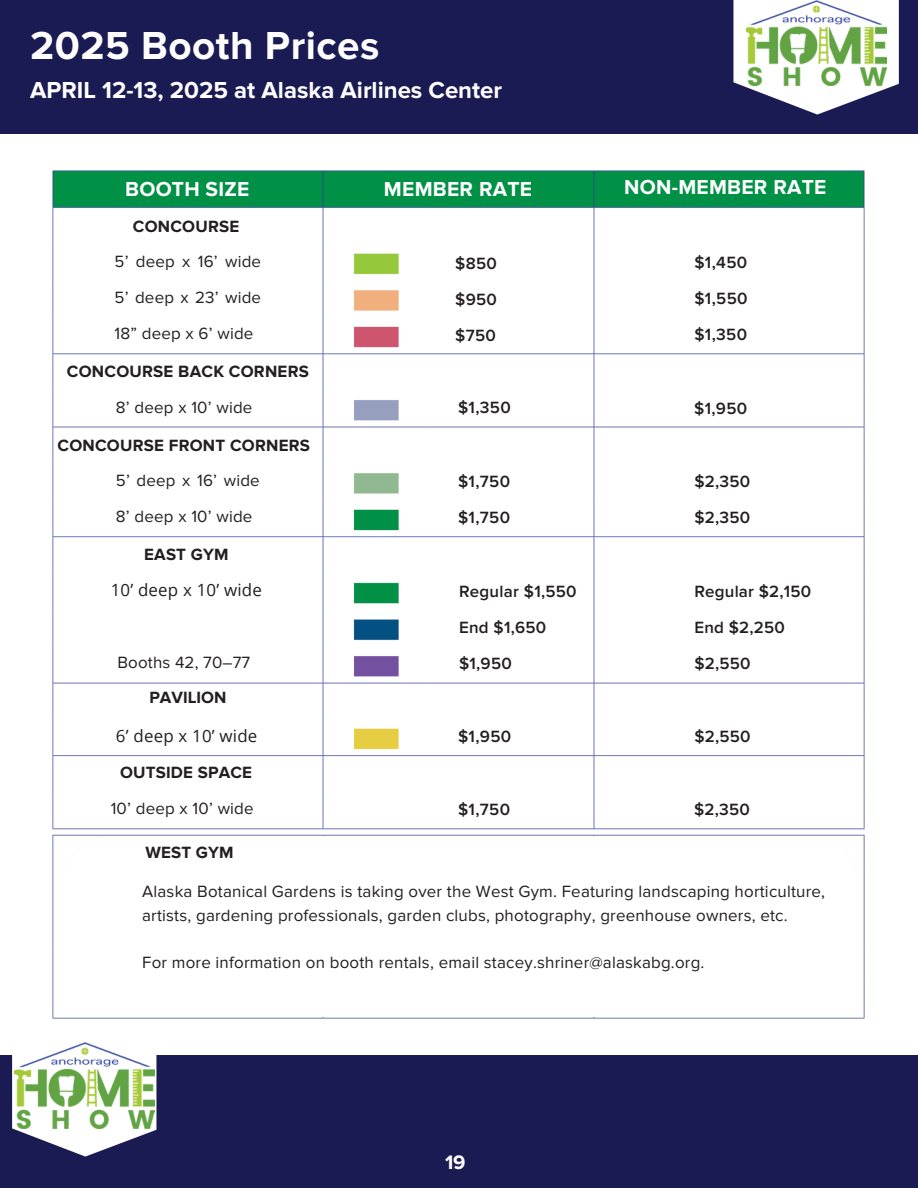
<style>
.page{position:relative;width:918px;height:1188px;background:#fff}
.page>*{position:absolute;margin:0;border:0;box-sizing:border-box;transform-origin:0 0}
.t1{font:700 40.5px "Proxima Nova";letter-spacing:.01em;color:#fffeff}
.t2{font:700 24px "Proxima Nova";color:#fffeff}
.t3{font:700 21px "Proxima Nova";letter-spacing:.015em;color:#fff}
.t4{font:700 21px "Proxima Nova";letter-spacing:.01em;color:#fffeff}
.t5{font:700 20.25px "Proxima Nova";color:#fffeff}
.t6{font:16.95px/36px "Proxima Nova";letter-spacing:.01em;color:#231f20}
.t7{font:600 16.95px/36px "Proxima Nova";letter-spacing:.015em;color:#231f20}
.t8{font:700 16.95px "Proxima Nova";letter-spacing:.01em;color:#231f20}
.t9{font:16.95px "Open Sans";letter-spacing:.015em;color:#231f20}
</style>
<div class="page">
<img style="left:52px;top:170px;width:813px;height:849px">
<div style="left:0;top:0;width:918px;height:134px;background:#1b1b54"></div>
<svg style="left:733px;top:0;width:166px;height:115px"></svg>
<img style="left:747px;top:0;width:139px;height:86px">
<div style="left:0;top:1055px;width:918px;height:133px;background:#1b1b54"></div>
<svg style="left:12px;top:1042px;width:145px;height:115px"></svg>
<img style="left:15px;top:1043px;width:139px;height:85px">
<img style="left:67px;top:836px;width:788px;height:180px">
<h1 class="t1" style="left:30px;top:22px;width:351px">2025 Booth Prices</h1>
<h5 class="t2" style="left:30px;top:76px;width:474px">APRIL 12-13, 2025 at Alaska Airlines Center</h5>
<p class="t4" style="left:125px;top:177px;width:126px">BOOTH SIZE</p>
<h5 class="t3" style="left:384px;top:177px;width:150px">MEMBER RATE</h5>
<h3 class="t8" style="left:133px;top:216px;width:108px">CONCOURSE</h3>
<h5 class="t6" style="left:115px;top:244px;width:148px;text-align:justify">5’ deep x 16’ wide 5’ deep x 23’ wide 18” deep x 6’ wide</h5>
<p class="t8" style="left:67px;top:361px;width:244px">CONCOURSE BACK CORNERS</p>
<h5 class="t6" style="left:116px;top:389px;width:138px">8’ deep x 10’ wide</h5>
<h5 class="t8" style="left:58px;top:435px;width:254px">CONCOURSE FRONT CORNERS</h5>
<h4 class="t6" style="left:116px;top:463px;width:145px">5’ deep x 16’ wide<br>8’ deep x 10’ wide</h4>
<h3 class="t8" style="left:144px;top:545px;width:86px">EAST GYM</h3>
<h5 class="t7" style="left:455px;top:246px;width:43px;text-align:justify">$850 $950 $750</h5>
<h4 class="t7" style="left:458px;top:390px;width:54px">$1,350</h4>
<p class="t7" style="left:458px;top:464px;width:54px">$1,750 $1,750</p>
<h2 class="t3" style="left:624px;top:175px;width:204px">NON-MEMBER RATE</h2>
<h4 class="t7" style="left:694px;top:245px;width:55px;text-align:justify">$1,450 $1,550 $1,350</h4>
<p class="t7" style="left:694px;top:391px;width:55px">$1,950</p>
<p class="t7" style="left:694px;top:464px;width:57px">$2,350 $2,350</p>
<h5 class="t9" style="left:111px;top:578px;width:153px">10’ deep x 10’ wide</h5>
<h4 class="t7" style="left:459px;top:574px;width:119px">Regular $1,550<br>End $1,650 $1,950</h4>
<p class="t7" style="left:694px;top:574px;width:118px">Regular $2,150<br>End $2,250</p>
<h5 class="t6" style="left:118px;top:645px;width:134px">Booths 42, 70–77</h5>
<p class="t7" style="left:694px;top:646px;width:58px">$2,550</p>
<p class="t8" style="left:149px;top:688px;width:79px">PAVILION</p>
<p class="t9" style="left:116px;top:724px;width:143px">6’ deep x 10’ wide</p>
<h4 class="t8" style="left:120px;top:762px;width:133px">OUTSIDE SPACE</h4>
<h4 class="t6" style="left:111px;top:791px;width:145px">10’ deep x 10’ wide</h4>
<h3 class="t8" style="left:145px;top:843px;width:90px">WEST GYM</h3>
<h5 class="t7" style="left:458px;top:719px;width:55px">$1,950</h5>
<h5 class="t7" style="left:458px;top:792px;width:54px">$1,750</h5>
<h5 class="t7" style="left:694px;top:719px;width:58px">$2,550</h5>
<h5 class="t7" style="left:694px;top:792px;width:57px">$2,350</h5>
<p class="t6" style="left:142px;top:880px;width:684px;line-height:23.7px">Alaska Botanical Gardens is taking over the West Gym. Featuring landscaping horticulture, artists, gardening professionals, garden clubs, photography, greenhouse owners, etc.</p>
<p class="t6" style="left:142px;top:945px;width:564px">For more information on booth rentals, email stacey.shriner@alaskabg.org.</p>
<h4 class="t5" style="left:445px;top:1151px;width:22px">19</h4>
</div>
